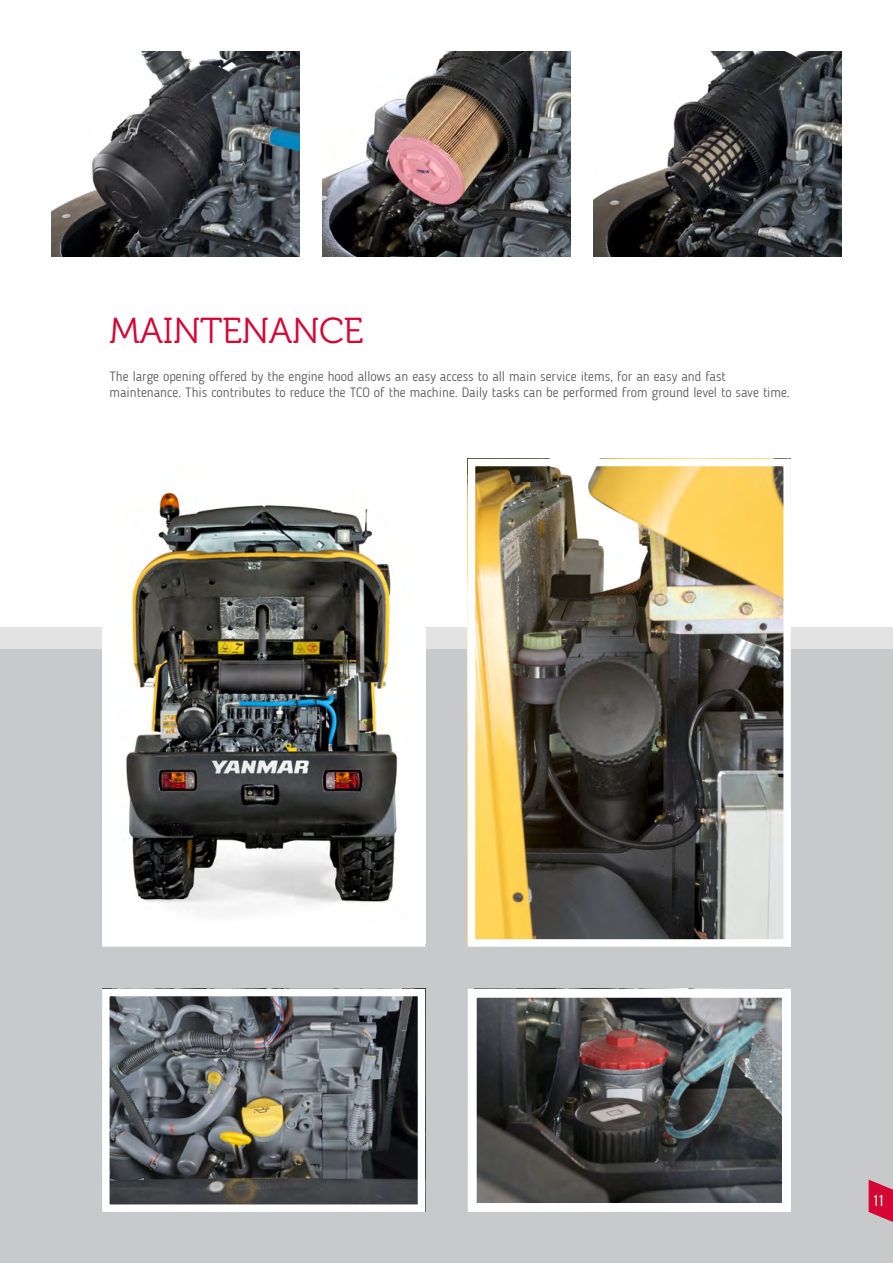
<style>
.page{position:relative;width:893px;height:1263px;background:#fff}
.page>*{position:absolute;margin:0;border:0;box-sizing:border-box;transform-origin:0 0}
.t1{font:36px "Museo 300";letter-spacing:-.01em;color:#d50634}
.t2{font:15.9px "Bebas Neue";color:#fff}
.t3{font:300 13.5px/16.5px "Blogger Sans";color:#535453}
</style>
<div class="page">
<div style="left:0;top:649px;width:893px;height:614px;background:#c7c9ca"></div>
<div style="left:0;top:627px;width:893px;height:22px;background:#e3e3e4"></div>
<img style="left:111px;top:492px;width:305px;height:446px">
<div style="left:102px;top:459px;width:323px;height:488px;border:8px solid #fff"></div>
<img style="left:477px;top:468px;width:305px;height:470px">
<div style="left:468px;top:459px;width:323px;height:488px;border:8px solid #fff"></div>
<img style="left:478px;top:999px;width:303px;height:203px">
<div style="left:468px;top:989px;width:323px;height:223px;border:9px solid #fff"></div>
<img style="left:111px;top:998px;width:305px;height:205px">
<div style="left:102px;top:989px;width:323px;height:223px;border:8px solid #fff"></div>
<img style="left:593px;top:51px;width:249px;height:206px">
<img style="left:322px;top:51px;width:249px;height:206px">
<img style="left:51px;top:51px;width:249px;height:206px">
<svg style="left:869px;top:1179px;width:24px;height:43px"></svg>
<h1 class="t1" style="left:109px;top:311px;width:256px">MAINTENANCE</h1>
<p class="t3" style="left:109px;top:368px;width:682px">The large opening offered by the engine hood allows an easy access to all main service items, for an easy and fast maintenance. This contributes to reduce the TCO of the machine. Daily tasks can be performed from ground level to save time.</p>
<p class="t2" style="left:873px;top:1192px;width:12px">11</p>
</div>
